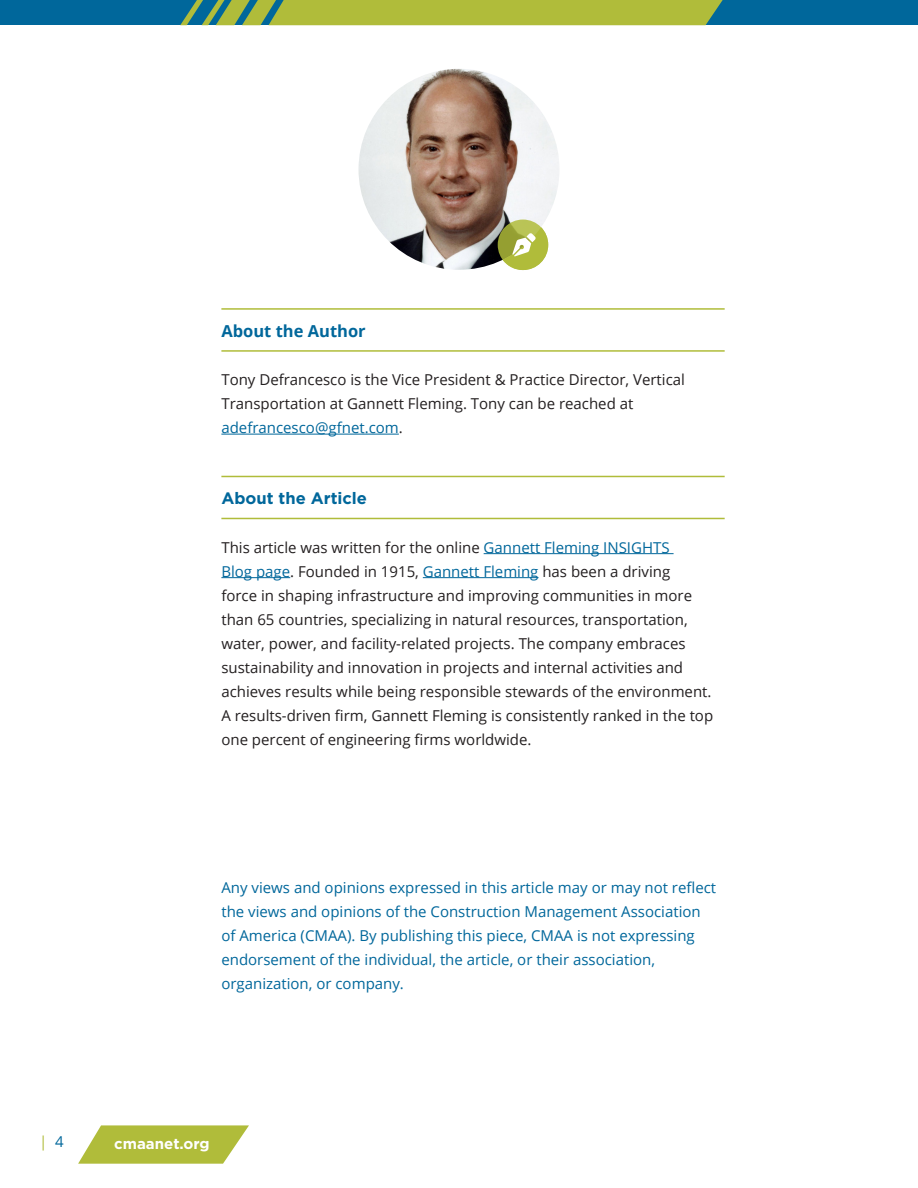
<style>
.page{position:relative;width:918px;height:1188px;background:#fff}
.page>*{position:absolute;margin:0;border:0;box-sizing:border-box;transform-origin:0 0}
.Heading_2{font:700 16.5px "Gotham";color:#00679b}
.Heading_2-2{font:700 16.5px "Open Sans";color:#00679b}
.BodyText{font:15px/24px "Open Sans";color:#231f20}
.Heading_4{font:15px/24px "Open Sans";color:#00679b}
.t1{font:700 15px "Gotham";color:#fff}
.t2{font:15px "Open Sans";color:#b0bc3a}
.s1{color:#00679b}
</style>
<div class="page">
<svg style="left:78px;top:1125px;width:171px;height:39px;background:#bcc659"></svg>
<div style="left:0;top:0;width:918px;height:25px;background:#00679b"></div>
<svg style="left:180px;top:0;width:543px;height:25px;background:#9db343"></svg>
<hr style="left:221px;top:308px;width:504px;height:2px;background:#b0bc3a">
<hr style="left:221px;top:350px;width:504px;height:2px;background:#b0bc3a">
<hr style="left:221px;top:434px;width:178px;height:1px;background:#00679b">
<hr style="left:221px;top:476px;width:504px;height:1px;background:#b0bc3a">
<hr style="left:221px;top:518px;width:504px;height:1px;background:#b0bc3a">
<hr style="left:484px;top:553px;width:190px;height:1px;background:#00679b">
<hr style="left:221px;top:577px;width:69px;height:1px;background:#00679b">
<hr style="left:423px;top:577px;width:116px;height:1px;background:#00679b">
<img style="left:359px;top:69px;width:200px;height:201px;border-radius:100px">
<svg style="left:498px;top:220px;width:50px;height:50px"></svg>
<svg style="left:503px;top:227px;width:45px;height:43px"></svg>
<p class="Heading_2-2" style="left:221px;top:319px;width:146px">About the Author</p>
<p class="BodyText" style="left:221px;top:367px;width:465px">Tony Defrancesco is the Vice President &amp; Practice Director, Vertical<br>Transportation at Gannett Fleming. Tony can be reached at <span class="s1">adefrancesco@gfnet.com</span>.</p>
<p class="Heading_2" style="left:221px;top:487px;width:147px">About the Article</p>
<p class="BodyText" style="left:221px;top:535px;width:493px">This article was written for the online <span class="s1">Gannett Fleming INSIGHTS<br>Blog page</span>. Founded in 1915, <span class="s1">Gannett Fleming</span> has been a driving<br>force in shaping infrastructure and improving communities in more than 65 countries, specializing in natural resources, transportation, water, power, and facility-related projects. The company embraces sustainability and innovation in projects and internal activities and achieves results while being responsible stewards of the environment.<br>A results-driven firm, Gannett Fleming is consistently ranked in the top one percent of engineering firms worldwide.</p>
<p class="Heading_4" style="left:221px;top:875px;width:496px">Any views and opinions expressed in this article may or may not reflect the views and opinions of the Construction Management Association of America (CMAA). By publishing this piece, CMAA is not expressing endorsement of the individual, the article, or their association, organization, or company.</p>
<p class="t2" style="left:39px;top:1131px;width:26px">| <span class="s1">4</span></p>
<p class="t1" style="left:114px;top:1134px;width:97px">cmaanet.org</p>
</div>
